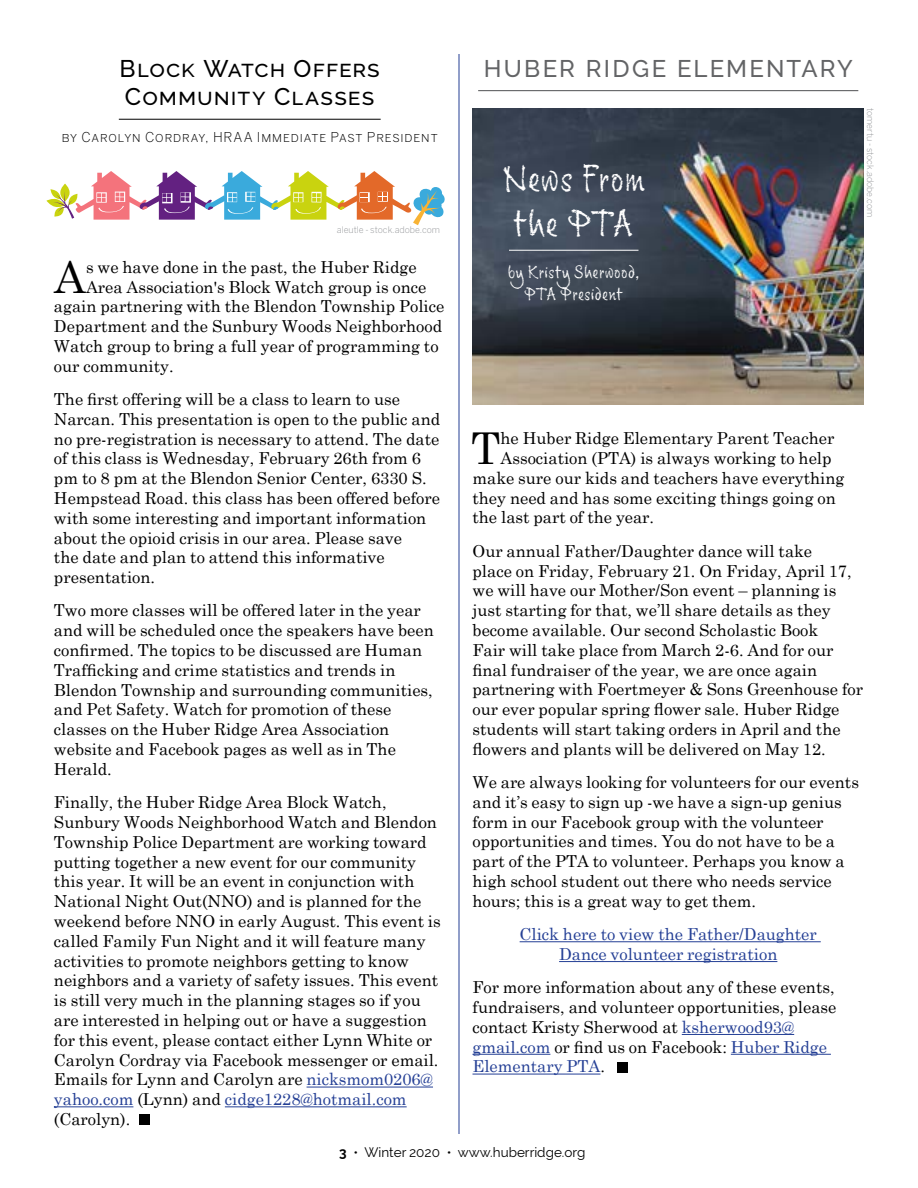
<style>
.page{position:relative;width:918px;height:1188px;background:#fff}
.page>*{position:absolute;margin:0;border:0;box-sizing:border-box;transform-origin:0 0}
.t1{font:43.95px "Century Schoolbook";color:#000}
.t2{font:37.5px/45px "Chalky";letter-spacing:.05em;color:#fff;text-align:center}
.t3{font:500 24px/28.8px "Raleway";letter-spacing:.04em;color:#000}
.t4{font:500 24px "Raleway";letter-spacing:.09em;color:#636466}
.t5{font:18px/21.6px "Chalky";letter-spacing:.05em;color:#fff;text-align:center}
.t6{font:16.5px/19.8px "Century Schoolbook";color:#000}
.t7{font:16.5px/19.8px "Century Schoolbook";color:#243f95;text-align:center}
.t8{font:300 13.5px "Benton Sans";letter-spacing:.065em;color:#000}
.t9{font:13.5px "Raleway";color:#000}
.t10{font:300 9px "Benton Sans";color:#939598}
.s1{color:#243f95}
.s2{font-weight:700}
</style>
<div class="page">
<img style="left:472px;top:108px;width:392px;height:297px">
<hr style="left:307px;top:1087px;width:126px;height:1px;background:#243f95">
<hr style="left:54px;top:1106px;width:79px;height:1px;background:#243f95">
<hr style="left:225px;top:1106px;width:182px;height:1px;background:#243f95">
<div style="left:139px;top:1114px;width:10px;height:11px;background:#000"></div>
<hr style="left:520px;top:941px;width:301px;height:1px;background:#243f95">
<hr style="left:559px;top:961px;width:218px;height:1px;background:#243f95">
<hr style="left:682px;top:1034px;width:112px;height:1px;background:#243f95">
<hr style="left:472px;top:1054px;width:78px;height:1px;background:#243f95">
<hr style="left:731px;top:1054px;width:100px;height:1px;background:#243f95">
<hr style="left:472px;top:1074px;width:128px;height:1px;background:#243f95">
<div style="left:617px;top:1062px;width:11px;height:10px;background:#000"></div>
<hr style="left:478px;top:90px;width:380px;height:1px;background:#636466">
<hr style="left:509px;top:250px;width:130px;height:1px;background:#fff">
<hr style="left:119px;top:119px;width:262px;height:1px;background:#000">
<svg style="left:46px;top:171px;width:399px;height:54px"></svg>
<hr style="left:459px;top:54px;width:1px;height:1080px;background:#243f95">
<h3 class="t3" style="left:120px;top:54px;width:262px">Block Watch Offers<br>Community Classes</h3>
<p class="t8" style="left:62px;top:129px;width:377px">by Carolyn Cordray, HRAA Immediate Past President</p>
<p class="t10" style="left:337px;top:224px;width:105px">aleutle - stock.adobe.com</p>
<h1 class="t1" style="left:54px;top:240px;width:33px">A</h1>
<p class="t6" style="left:86px;top:255px;width:332px">s we have done in the past, the Huber Ridge</p>
<p class="t6" style="left:86px;top:275px;width:342px">Area Association's Block Watch group is once</p>
<p class="t6" style="left:54px;top:295px;width:392px">again partnering with the Blendon Township Police</p>
<p class="t6" style="left:54px;top:315px;width:390px">Department and the Sunbury Woods Neighborhood</p>
<p class="t6" style="left:54px;top:335px;width:386px">Watch group to bring a full year of programming to</p>
<p class="t6" style="left:54px;top:354px;width:121px">our community.</p>
<p class="t6" style="left:54px;top:388px;width:388px">The first offering will be a class to learn to use Narcan. This presentation is open to the public and no pre-registration is necessary to attend. The date of this class is Wednesday, February 26th from 6 pm to 8 pm at the Blendon Senior Center, 6330 S.<br>Hempstead Road. this class has been offered before with some interesting and important information about the opioid crisis in our area. Please save<br>the date and plan to attend this informative presentation.</p>
<p class="t6" style="left:54px;top:599px;width:381px">Two more classes will be offered later in the year and will be scheduled once the speakers have been confirmed. The topics to be discussed are Human Trafficking and crime statistics and trends in Blendon Township and surrounding communities, and Pet Safety. Watch for promotion of these classes on the Huber Ridge Area Association website and Facebook pages as well as in The Herald.</p>
<p class="t6" style="left:54px;top:791px;width:388px">Finally, the Huber Ridge Area Block Watch, Sunbury Woods Neighborhood Watch and Blendon Township Police Department are working toward putting together a new event for our community this year. It will be an event in conjunction with National Night Out(NNO) and is planned for the weekend before NNO in early August. This event is called Family Fun Night and it will feature many activities to promote neighbors getting to know neighbors and a variety of safety issues. This event is still very much in the planning stages so if you are interested in helping out or have a suggestion for this event, please contact either Lynn White or Carolyn Cordray via Facebook messenger or email.<br>Emails for Lynn and Carolyn are <span class="s1">nicksmom0206@ yahoo.com</span> (Lynn) and <span class="s1">cidge1228@hotmail.com </span>(Carolyn).</p>
<h3 class="t4" style="left:484px;top:54px;width:371px">HUBER RIDGE ELEMENTARY</h3>
<h2 class="t2" style="left:503px;top:156px;width:143px">News From the PTA</h2>
<p class="t5" style="left:508px;top:261px;width:132px">by Kristy Sherwood,<br>PTA President</p>
<p class="t10" style="left:876px;top:108px;width:111px;rotate:90deg">tomertu - stock.adobe.com</p>
<h1 class="t1" style="left:471px;top:411px;width:31px">T</h1>
<p class="t6" style="left:501px;top:427px;width:335px">he Huber Ridge Elementary Parent Teacher</p>
<p class="t6" style="left:501px;top:447px;width:333px">Association (PTA) is always working to help</p>
<p class="t6" style="left:472px;top:467px;width:373px">make sure our kids and teachers have everything</p>
<p class="t6" style="left:472px;top:486px;width:365px">they need and has some exciting things going on</p>
<p class="t6" style="left:472px;top:506px;width:183px">the last part of the year.</p>
<p class="t6" style="left:472px;top:539px;width:392px">Our annual Father/Daughter dance will take<br>place on Friday, February 21. On Friday, April 17, we will have our Mother/Son event – planning is just starting for that, we’ll share details as they become available. Our second Scholastic Book<br>Fair will take place from March 2-6. And for our final fundraiser of the year, we are once again partnering with Foertmeyer &amp; Sons Greenhouse for our ever popular spring flower sale. Huber Ridge students will start taking orders in April and the flowers and plants will be delivered on May 12.</p>
<p class="t6" style="left:472px;top:771px;width:388px">We are always looking for volunteers for our events and it’s easy to sign up -we have a sign-up genius form in our Facebook group with the volunteer opportunities and times. You do not have to be a part of the PTA to volunteer. Perhaps you know a high school student out there who needs service hours; this is a great way to get them.</p>
<p class="t7" style="left:520px;top:923px;width:299px">Click here to view the Father/Daughter<br>Dance volunteer registration</p>
<p class="t6" style="left:473px;top:976px;width:365px">For more information about any of these events, fundraisers, and volunteer opportunities, please contact Kristy Sherwood at <span class="s1">ksherwood93@ gmail.com</span> or find us on Facebook: <span class="s1">Huber Ridge Elementary PTA</span>.</p>
<p class="t9" style="left:339px;top:1145px;width:248px"><span class="s2">3</span> • Winter 2020 • www.huberridge.org</p>
</div>
